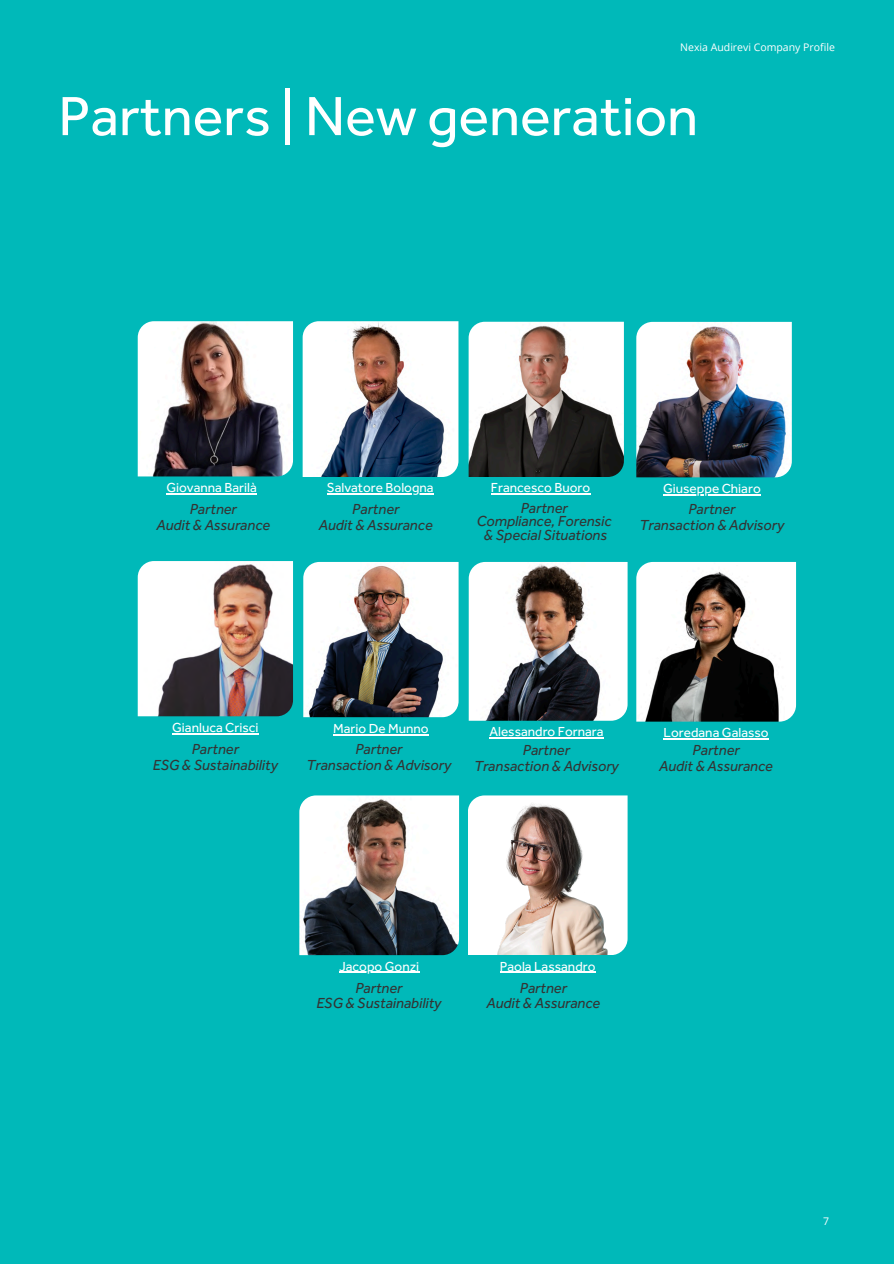
<style>
.page{position:relative;width:894px;height:1264px;background:#fff}
.page>*{position:absolute;margin:0;border:0;box-sizing:border-box;transform-origin:0 0}
.t1{font:57px "Effra";color:#fff}
.t2{font:italic 15px/15.8px "Effra";color:#333;text-align:center}
.t3{font:13.5px "Effra";color:#fff}
.t4{font:10.5px "Open Sans";color:#fff}
</style>
<div class="page">
<div style="left:0;top:0;width:893px;height:1263px;background:#00b9b9"></div>
<img style="left:138px;top:321px;width:155px;height:155px">
<img style="left:302px;top:321px;width:156px;height:156px">
<img style="left:468px;top:322px;width:155px;height:155px">
<img style="left:138px;top:561px;width:155px;height:155px">
<img style="left:303px;top:562px;width:155px;height:155px">
<img style="left:468px;top:562px;width:159px;height:158px">
<img style="left:636px;top:562px;width:159px;height:159px">
<img style="left:299px;top:795px;width:160px;height:160px">
<img style="left:636px;top:322px;width:155px;height:155px">
<svg style="left:468px;top:795px;width:159px;height:160px;background:#ebf7f7"></svg>
<img style="left:468px;top:802px;width:151px;height:152px">
<hr style="left:166px;top:493px;width:91px;height:1px;background:#fff">
<hr style="left:327px;top:493px;width:106px;height:1px;background:#fff">
<hr style="left:491px;top:493px;width:99px;height:1px;background:#fff">
<hr style="left:172px;top:733px;width:86px;height:1px;background:#fff">
<hr style="left:333px;top:734px;width:95px;height:1px;background:#fff">
<hr style="left:489px;top:737px;width:114px;height:1px;background:#fff">
<hr style="left:663px;top:738px;width:105px;height:1px;background:#fff">
<hr style="left:339px;top:971px;width:80px;height:1px;background:#fff">
<hr style="left:663px;top:494px;width:97px;height:1px;background:#fff">
<hr style="left:499px;top:971px;width:96px;height:1px;background:#fff">
<h1 class="t4" style="left:680px;top:39px;width:156px">Nexia Audirevi Company Profile</h1>
<p class="t1" style="left:58px;top:81px;width:641px">Partners | New generation</p>
<p class="t3" style="left:166px;top:479px;width:92px">Giovanna Barilà</p>
<h2 class="t2" style="left:156px;top:501px;width:115px">Partner<br>Audit &amp; Assurance</h2>
<h2 class="t3" style="left:327px;top:479px;width:108px">Salvatore Bologna</h2>
<p class="t3" style="left:491px;top:479px;width:101px">Francesco Buoro</p>
<p class="t2" style="left:319px;top:501px;width:115px">Partner<br>Audit &amp; Assurance</p>
<p class="t2" style="left:476px;top:500px;width:136px;line-height:13.5px">Partner<br>Compliance, Forensic &amp; Special Situations</p>
<p class="t3" style="left:663px;top:480px;width:99px">Giuseppe Chiaro</p>
<h2 class="t2" style="left:639px;top:501px;width:146px">Partner<br>Transaction &amp; Advisory</h2>
<h2 class="t3" style="left:172px;top:719px;width:88px">Gianluca Crisci</h2>
<h2 class="t3" style="left:333px;top:720px;width:97px">Mario De Munno</h2>
<p class="t3" style="left:489px;top:723px;width:116px">Alessandro Fornara</p>
<h2 class="t3" style="left:663px;top:724px;width:106px">Loredana Galasso</h2>
<h2 class="t2" style="left:153px;top:741px;width:127px">Partner<br>ESG &amp; Sustainability</h2>
<h2 class="t2" style="left:306px;top:741px;width:146px">Partner<br>Transaction &amp; Advisory</h2>
<h2 class="t2" style="left:474px;top:742px;width:146px">Partner<br>Transaction &amp; Advisory</h2>
<h2 class="t2" style="left:659px;top:742px;width:115px">Partner<br>Audit &amp; Assurance</h2>
<h2 class="t3" style="left:339px;top:957px;width:82px">Jacopo Gonzi</h2>
<h2 class="t3" style="left:499px;top:957px;width:97px">Paola Lassandro</h2>
<p class="t2" style="left:316px;top:979px;width:127px">Partner<br>ESG &amp; Sustainability</p>
<h2 class="t2" style="left:486px;top:979px;width:115px">Partner<br>Audit &amp; Assurance</h2>
<p class="t4" style="left:822px;top:1214px;width:7px">7</p>
</div>
